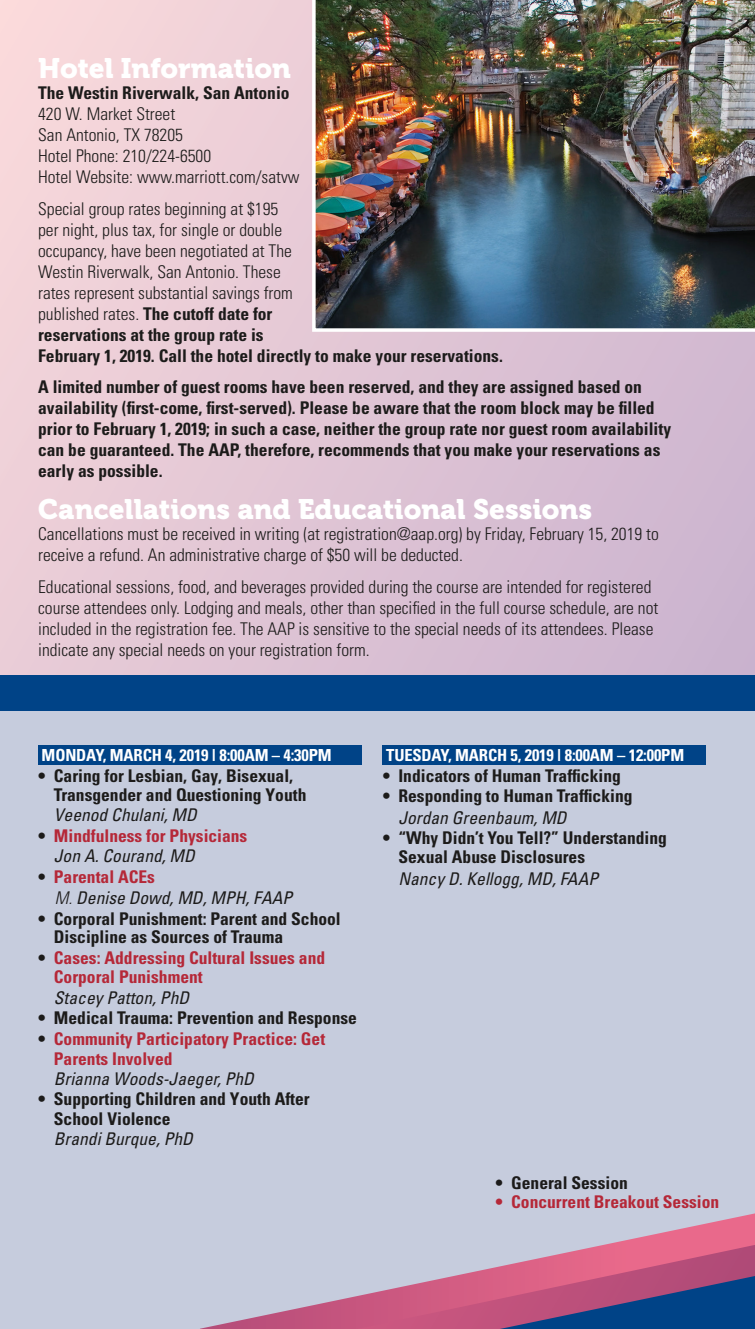
<style>
.page{position:relative;width:755px;height:1329px;background:#fff}
.page>*{position:absolute;margin:0;border:0;box-sizing:border-box;transform-origin:0 0}
.t1{font:28px "Museo 900";color:#fff}
.t2{font:300 condensed 17.5px/21px "Univers";color:#1c1b1a}
.t3{font:700 condensed 17.5px/21px "Univers";color:#1c1b1a}
.t4{font:700 condensed 17.5px/19.8px "Univers";color:#b52838}
.t5{font:italic condensed 17.5px/20.5px "Univers";color:#1c1b1a}
.t6{font:700 condensed 16.62px "Univers";letter-spacing:-.01em;color:#fff}
.s1{font-weight:700}
.s2{font-weight:400;font-style:italic}
.s3{font-weight:700;font-style:normal}
.s4{font-weight:700;font-style:normal;color:#b52838}
.s5{font-family:"Univers LT Std";font-weight:700;font-style:normal;color:#b52838}
.s6{font-family:"Univers LT Std";font-weight:300}
.s7{color:#1c1b1a}
.s8{font-weight:400;font-style:italic;color:#1c1b1a}
</style>
<div class="page">
<div style="left:0;top:0;width:755px;height:785px;background:linear-gradient(to right,#f3d4da,#cbb4cf)"></div>
<div style="left:0;top:702px;width:755px;height:627px;background:#c6ccdd"></div>
<div style="left:0;top:675px;width:755px;height:35px;background:#004387"></div>
<img style="left:312px;top:0;width:443px;height:332px">
<div style="left:38px;top:745px;width:324px;height:20px;background:#004387"></div>
<div style="left:383px;top:745px;width:323px;height:20px;background:#004387"></div>
<svg style="left:200px;top:1310px;width:88px;height:19px"></svg>
<svg style="left:288px;top:1281px;width:141px;height:48px"></svg>
<svg style="left:751px;top:0;width:4px;height:6px"></svg>
<svg style="left:429px;top:1213px;width:326px;height:116px"></svg>
<p class="t1" style="left:38px;top:52px;width:254px">Hotel Information</p>
<p class="t3" style="left:38px;top:82px;width:253px">The Westin Riverwalk, San Antonio</p>
<p class="t2" style="left:38px;top:103px;width:139px">420 W. Market Street</p>
<p class="t2" style="left:38px;top:124px;width:146px">San Antonio, TX 78205</p>
<p class="t2" style="left:38px;top:145px;width:174px">Hotel Phone: 210/224-6500</p>
<p class="t2" style="left:38px;top:166px;width:263px">Hotel Website: www.marriott.com/satvw</p>
<p class="t2" style="left:38px;top:198px;width:466px">Special group rates beginning at $195<br>per night, plus tax, for single or double<br>occupancy, have been negotiated at The<br>Westin Riverwalk, San Antonio. These<br>rates represent substantial savings from<br>published rates. <span class="s1">The cutoff date for<br>reservations at the group rate is<br>February 1, 2019. Call the hotel directly to make your reservations.</span></p>
<p class="t3" style="left:38px;top:376px;width:634px">A limited number of guest rooms have been reserved, and they are assigned based on availability (first-come, first-served). Please be aware that the room block may be filled prior to February 1, 2019; in such a case, neither the group rate nor guest room availability can be guaranteed. The AAP, therefore, recommends that you make your reservations as early as possible.</p>
<p class="t1" style="left:38px;top:493px;width:555px">Cancellations and Educational Sessions</p>
<p class="t2" style="left:38px;top:523px;width:622px">Cancellations must be received in writing (at registration@aap.org) by Friday, February 15, 2019 to receive a refund. An administrative charge of $50 will be deducted.</p>
<p class="t2" style="left:38px;top:576px;width:621px">Educational sessions, food, and beverages provided during the course are intended for registered course attendees only. Lodging and meals, other than specified in the full course schedule, are not included in the registration fee. The AAP is sensitive to the special needs of its attendees. Please indicate any special needs on your registration form.</p>
<p class="t6" style="left:42px;top:745px;width:291px">MONDAY, MARCH 4, 2019 | 8:00AM – 4:30PM</p>
<p class="t3" style="left:54px;top:765px;width:254px;line-height:19.8px;text-indent:-16px">• Caring for Lesbian, Gay, Bisexual,<br>Transgender and Questioning Youth<br><span class="s2">Veenod Chulani, MD</span></p>
<p class="t5" style="left:54px;top:825px;width:195px;text-indent:-16px"><span class="s3">•</span> <span class="s4">Mindfulness for</span> <span class="s5">Physicians<br></span>Jon A. Courand, MD</p>
<p class="t5" style="left:55px;top:866px;width:239px;line-height:21.2px;text-indent:-17px"><span class="s3">•</span> <span class="s4">Parental ACEs<br></span><span class="s6">M.</span> Denise Dowd, MD, MPH, FAAP</p>
<p class="t3" style="left:54px;top:909px;width:288px;line-height:18.4px;text-indent:-16px">• Corporal Punishment: Parent and School<br>Discipline as Sources of Trauma</p>
<p class="t4" style="left:54px;top:947px;width:273px;text-indent:-16px"><span class="s7">•</span> Cases: Addressing Cultural Issues and<br>Corporal Punishment<br><span class="s8">Stacey Patton, PhD</span></p>
<p class="t3" style="left:38px;top:1007px;width:320px">• Medical Trauma: Prevention and Response</p>
<p class="t4" style="left:54px;top:1028px;width:273px;text-indent:-16px"><span class="s7">•</span> Community Participatory Practice: Get<br>Parents Involved<br><span class="s8">Brianna Woods-Jaeger, PhD</span></p>
<p class="t3" style="left:54px;top:1089px;width:257px;line-height:19.8px;text-indent:-16px">• Supporting Children and Youth After<br>School Violence<br><span class="s2">Brandi Burque, PhD</span></p>
<p class="t6" style="left:386px;top:745px;width:299px">TUESDAY, MARCH 5, 2019 | 8:00AM – 12:00PM</p>
<p class="t3" style="left:383px;top:765px;width:240px">• Indicators of Human Trafficking</p>
<p class="t3" style="left:383px;top:785px;width:251px">• Responding to Human Trafficking</p>
<p class="t5" style="left:398px;top:807px;width:170px">Jordan Greenbaum, MD</p>
<p class="t3" style="left:398px;top:828px;width:270px;line-height:19.2px;text-indent:-16px">• “Why Didn’t You Tell?” Understanding<br>Sexual Abuse Disclosures</p>
<p class="t5" style="left:398px;top:868px;width:201px">Nancy D. Kellogg, MD, FAAP</p>
<p class="t3" style="left:495px;top:1171px;width:134px">• General Session</p>
<p class="t4" style="left:495px;top:1191px;width:225px">• Concurrent Breakout Session</p>
</div>
